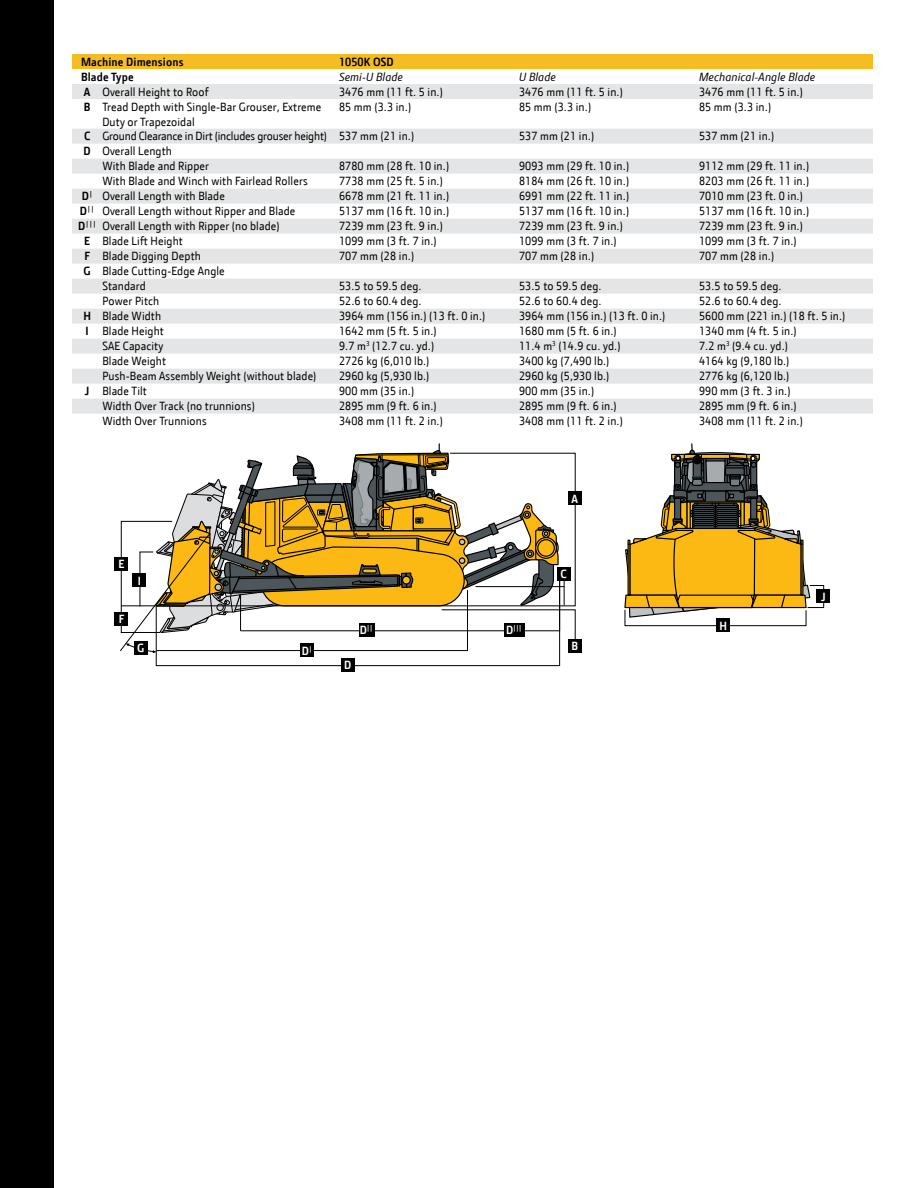
<style>
.page{position:relative;width:918px;height:1188px;background:#fff}
.page>*{position:absolute;margin:0;border:0;box-sizing:border-box;transform-origin:0 0}
.t1{font:12px/15px "JD Sans";letter-spacing:.01em;color:#000}
.t2{font:12px "JD Sans";letter-spacing:-.015em;color:#000}
.t3{font:italic 12px "JD Sans";letter-spacing:.01em;color:#000}
.t4{font:700 12px "JD Sans";letter-spacing:.01em;color:#000}
.t5{font:700 12px "JD Sans";color:#fff}
.t6{font:700 7.05px "JD Sans";color:#fff}
.s1{font-weight:700}
.s2{font-size:12px}
</style>
<div class="page">
<div style="left:0;top:0;width:54px;height:1188px;background:#000"></div>
<div style="left:72px;top:54px;width:801px;height:15px;background:#f6bd23"></div>
<svg style="left:72px;top:84px;width:801px;height:330px"></svg>
<svg style="left:120px;top:443px;width:456px;height:225px"></svg>
<div style="left:568px;top:492px;width:14px;height:13px;background:#000"></div>
<div style="left:568px;top:639px;width:14px;height:13px;background:#000"></div>
<div style="left:557px;top:567px;width:13px;height:13px;background:#000"></div>
<div style="left:341px;top:658px;width:13px;height:14px;background:#000"></div>
<div style="left:115px;top:612px;width:13px;height:14px;background:#000"></div>
<div style="left:115px;top:557px;width:13px;height:13px;background:#000"></div>
<div style="left:300px;top:644px;width:14px;height:13px;background:#000"></div>
<div style="left:133px;top:574px;width:13px;height:13px;background:#000"></div>
<div style="left:359px;top:623px;width:16px;height:14px;background:#000"></div>
<svg style="left:624px;top:444px;width:200px;height:174px"></svg>
<div style="left:625px;top:610px;width:181px;height:16px;border:1px solid #000"></div>
<div style="left:817px;top:590px;width:13px;height:13px;background:#000"></div>
<div style="left:717px;top:619px;width:13px;height:13px;background:#000"></div>
<div style="left:134px;top:641px;width:13px;height:14px;background:#000"></div>
<div style="left:504px;top:623px;width:20px;height:14px;background:#000"></div>
<p class="t4" style="left:81px;top:54px;width:104px">Machine Dimensions</p>
<p class="t4" style="left:339px;top:54px;width:56px">1050K OSD</p>
<p class="t4" style="left:81px;top:69px;width:54px">Blade Type</p>
<p class="t3" style="left:339px;top:69px;width:66px">Semi-U Blade</p>
<p class="t3" style="left:519px;top:69px;width:38px">U Blade</p>
<p class="t3" style="left:699px;top:69px;width:118px">Mechanical-Angle Blade</p>
<p class="t1" style="left:84px;top:84px;width:126px"><span class="s1">A</span> Overall Height to Roof</p>
<p class="t1" style="left:339px;top:84px;width:105px">3476 mm (11 ft. 5 in.)</p>
<p class="t1" style="left:519px;top:84px;width:105px">3476 mm (11 ft. 5 in.)</p>
<p class="t1" style="left:699px;top:84px;width:105px">3476 mm (11 ft. 5 in.)</p>
<p class="t1" style="left:102px;top:99px;width:221px;text-indent:-18px"><span class="s1">B</span> Tread Depth with Single-Bar Grouser, Extreme<br>Duty or Trapezoidal</p>
<p class="t1" style="left:339px;top:99px;width:74px">85 mm (3.3 in.)</p>
<p class="t1" style="left:519px;top:99px;width:74px">85 mm (3.3 in.)</p>
<p class="t1" style="left:699px;top:99px;width:74px">85 mm (3.3 in.)</p>
<p class="t2" style="left:84px;top:128px;width:332px"><span class="s1">C</span> Ground Clearance in Dirt (includes grouser height) 537 mm (21 in.)</p>
<p class="t1" style="left:519px;top:128px;width:77px">537 mm (21 in.)</p>
<p class="t1" style="left:699px;top:128px;width:77px">537 mm (21 in.)</p>
<p class="t1" style="left:102px;top:143px;width:108px;text-indent:-19px"><span class="s1">D</span> Overall Length<br>With Blade and Ripper</p>
<p class="t1" style="left:339px;top:158px;width:112px">8780 mm (28 ft. 10 in.)</p>
<p class="t1" style="left:519px;top:158px;width:112px">9093 mm (29 ft. 10 in.)</p>
<p class="t1" style="left:699px;top:158px;width:112px">9112 mm (29 ft. 11 in.)</p>
<p class="t1" style="left:102px;top:173px;width:207px">With Blade and Winch with Fairlead Rollers</p>
<p class="t1" style="left:339px;top:173px;width:105px">7738 mm (25 ft. 5 in.)</p>
<p class="t1" style="left:519px;top:173px;width:112px">8184 mm (26 ft. 10 in.)</p>
<p class="t1" style="left:699px;top:173px;width:112px">8203 mm (26 ft. 11 in.)</p>
<p class="t1" style="left:82px;top:188px;width:145px"><span class="s1">D</span><sup>|</sup> Overall Length with Blade</p>
<p class="t1" style="left:339px;top:188px;width:112px">6678 mm (21 ft. 11 in.)</p>
<p class="t1" style="left:519px;top:188px;width:112px">6991 mm (22 ft. 11 in.)</p>
<p class="t1" style="left:699px;top:188px;width:105px">7010 mm (23 ft. 0 in.)</p>
<p class="t1" style="left:80px;top:203px;width:217px"><span class="s1">D</span><sup>||</sup> Overall Length without Ripper and Blade</p>
<p class="t1" style="left:339px;top:203px;width:112px">5137 mm (16 ft. 10 in.)</p>
<p class="t1" style="left:519px;top:203px;width:112px">5137 mm (16 ft. 10 in.)</p>
<p class="t1" style="left:699px;top:203px;width:112px">5137 mm (16 ft. 10 in.)</p>
<p class="t1" style="left:78px;top:218px;width:203px"><span class="s1">D</span><sup>|||</sup> Overall Length with Ripper (no blade)</p>
<p class="t1" style="left:339px;top:218px;width:105px">7239 mm (23 ft. 9 in.)</p>
<p class="t1" style="left:519px;top:218px;width:105px">7239 mm (23 ft. 9 in.)</p>
<p class="t1" style="left:699px;top:218px;width:105px">7239 mm (23 ft. 9 in.)</p>
<p class="t1" style="left:84px;top:233px;width:100px"><span class="s1">E</span> Blade Lift Height</p>
<p class="t1" style="left:339px;top:233px;width:99px">1099 mm (3 ft. 7 in.)</p>
<p class="t1" style="left:519px;top:233px;width:99px">1099 mm (3 ft. 7 in.)</p>
<p class="t1" style="left:699px;top:233px;width:99px">1099 mm (3 ft. 7 in.)</p>
<p class="t1" style="left:84px;top:248px;width:118px"><span class="s1">F</span> Blade Digging Depth</p>
<p class="t1" style="left:339px;top:248px;width:77px">707 mm (28 in.)</p>
<p class="t1" style="left:519px;top:248px;width:77px">707 mm (28 in.)</p>
<p class="t1" style="left:699px;top:248px;width:77px">707 mm (28 in.)</p>
<p class="t1" style="left:102px;top:263px;width:124px;text-indent:-19px"><span class="s1">G</span> Blade Cutting-Edge Angle<br>Standard</p>
<p class="t1" style="left:339px;top:278px;width:84px">53.5 to 59.5 deg.</p>
<p class="t1" style="left:519px;top:278px;width:84px">53.5 to 59.5 deg.</p>
<p class="t1" style="left:699px;top:278px;width:84px">53.5 to 59.5 deg.</p>
<p class="t1" style="left:102px;top:293px;width:59px">Power Pitch</p>
<p class="t1" style="left:339px;top:293px;width:84px">52.6 to 60.4 deg.</p>
<p class="t1" style="left:519px;top:293px;width:84px">52.6 to 60.4 deg.</p>
<p class="t1" style="left:699px;top:293px;width:84px">52.6 to 60.4 deg.</p>
<p class="t1" style="left:83px;top:308px;width:79px"><span class="s1">H</span> Blade Width</p>
<p class="t1" style="left:339px;top:308px;width:148px">3964 mm (156 in.) (13 ft. 0 in.)</p>
<p class="t1" style="left:519px;top:308px;width:148px">3964 mm (156 in.) (13 ft. 0 in.)</p>
<p class="t1" style="left:699px;top:308px;width:148px">5600 mm (221 in.) (18 ft. 5 in.)</p>
<p class="t1" style="left:86px;top:323px;width:80px"><span class="s1">I</span> Blade Height</p>
<p class="t1" style="left:339px;top:323px;width:99px">1642 mm (5 ft. 5 in.)</p>
<p class="t1" style="left:519px;top:323px;width:99px">1680 mm (5 ft. 6 in.)</p>
<p class="t1" style="left:699px;top:323px;width:99px">1340 mm (4 ft. 5 in.)</p>
<p class="t1" style="left:102px;top:338px;width:62px">SAE Capacity</p>
<p class="t1" style="left:339px;top:338px;width:97px">9.7 m<sup>3</sup> (12.7 cu. yd.)</p>
<p class="t1" style="left:519px;top:338px;width:103px">11.4 m<sup>3</sup> (14.9 cu. yd.)</p>
<p class="t1" style="left:699px;top:338px;width:91px">7.2 m<sup>3</sup> (9.4 cu. yd.)</p>
<p class="t1" style="left:102px;top:353px;width:65px">Blade Weight</p>
<p class="t1" style="left:339px;top:353px;width:92px">2726 kg (6,010 lb.)</p>
<p class="t1" style="left:519px;top:353px;width:92px">3400 kg (7,490 lb.)</p>
<p class="t1" style="left:699px;top:353px;width:92px">4164 kg (9,180 lb.)</p>
<p class="t1" style="left:102px;top:368px;width:216px">Push-Beam Assembly Weight (without blade)</p>
<p class="t1" style="left:339px;top:368px;width:92px">2960 kg (5,930 lb.)</p>
<p class="t1" style="left:519px;top:368px;width:92px">2960 kg (5,930 lb.)</p>
<p class="t1" style="left:699px;top:368px;width:92px">2776 kg (6,120 lb.)</p>
<p class="t1" style="left:85px;top:383px;width:64px"><span class="s1">J</span> Blade Tilt</p>
<p class="t1" style="left:339px;top:383px;width:77px">900 mm (35 in.)</p>
<p class="t1" style="left:519px;top:383px;width:77px">900 mm (35 in.)</p>
<p class="t1" style="left:699px;top:383px;width:93px">990 mm (3 ft. 3 in.)</p>
<p class="t1" style="left:102px;top:398px;width:154px">Width Over Track (no trunnions)</p>
<p class="t1" style="left:339px;top:398px;width:99px">2895 mm (9 ft. 6 in.)</p>
<p class="t1" style="left:519px;top:398px;width:99px">2895 mm (9 ft. 6 in.)</p>
<p class="t1" style="left:699px;top:398px;width:99px">2895 mm (9 ft. 6 in.)</p>
<p class="t1" style="left:102px;top:413px;width:106px">Width Over Trunnions</p>
<p class="t1" style="left:339px;top:413px;width:105px">3408 mm (11 ft. 2 in.)</p>
<p class="t1" style="left:519px;top:413px;width:105px">3408 mm (11 ft. 2 in.)</p>
<p class="t1" style="left:699px;top:413px;width:105px">3408 mm (11 ft. 2 in.)</p>
<p class="t5" style="left:119px;top:556px;width:7px">E</p>
<p class="t5" style="left:119px;top:611px;width:7px">F</p>
<p class="t5" style="left:138px;top:573px;width:5px">I</p>
<p class="t5" style="left:137px;top:640px;width:9px">G</p>
<p class="t5" style="left:302px;top:643px;width:12px">D<sup>|</sup></p>
<p class="t6" style="left:360px;top:623px;width:15px"><span class="s2">D</span>||</p>
<p class="t5" style="left:344px;top:657px;width:9px">D</p>
<p class="t6" style="left:506px;top:623px;width:18px"><span class="s2">D</span>|||</p>
<p class="t5" style="left:572px;top:491px;width:8px">A</p>
<p class="t5" style="left:561px;top:566px;width:8px">C</p>
<p class="t5" style="left:572px;top:638px;width:8px">B</p>
<p class="t5" style="left:720px;top:618px;width:9px">H</p>
<p class="t5" style="left:821px;top:589px;width:6px">J</p>
</div>
